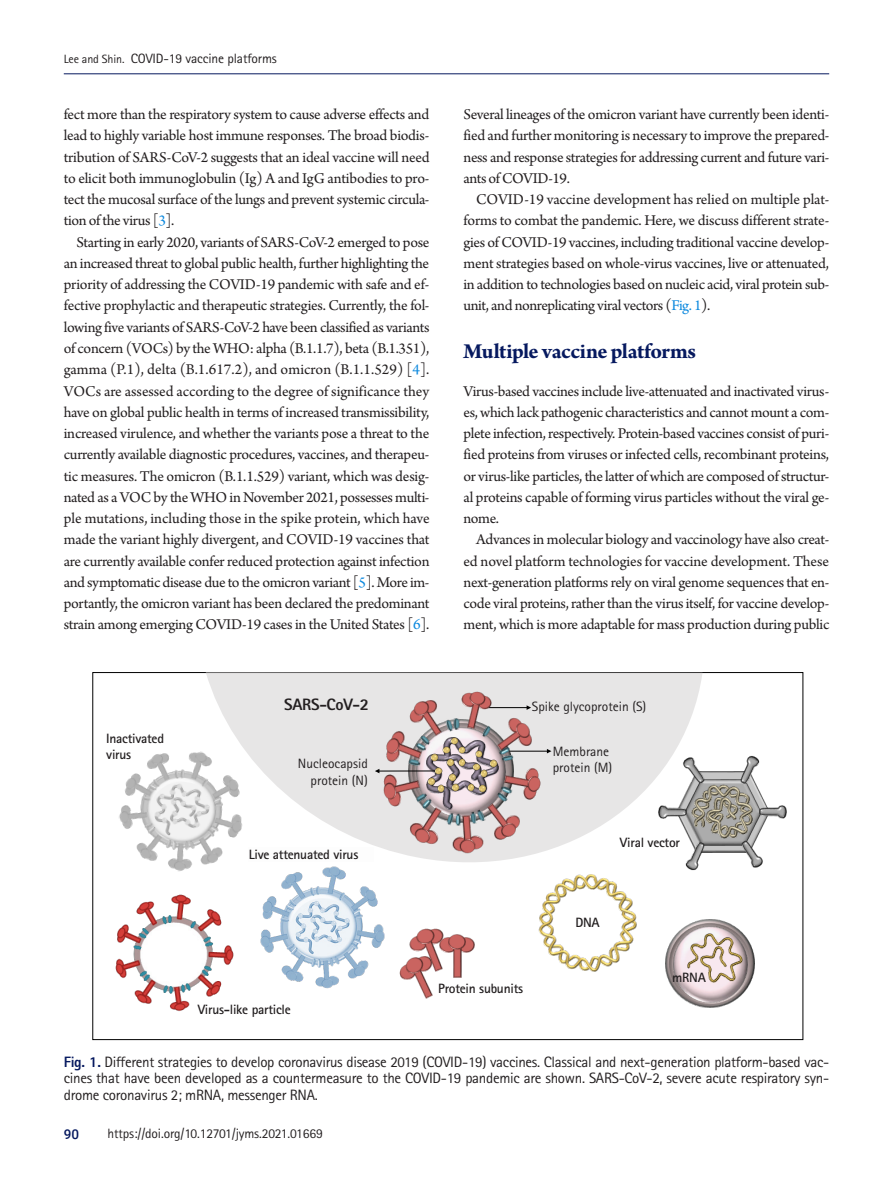
<style>
.page{position:relative;width:893px;height:1191px;background:#fff}
.page>*{position:absolute;margin:0;border:0;box-sizing:border-box;transform-origin:0 0}
.body-title{font:700 22.5px "Arno Pro";letter-spacing:-.02em;color:#06195f}
.t1{font:800 16.5px "Rotis Sans Serif Std";letter-spacing:-.02em;color:#231f20}
.body{font:15.75px/21.3px "Arno Pro";letter-spacing:-.02em;color:#231f20;text-align:justify}
.fig-caption{font:15px/16.5px "Rotis Sans Serif Std";letter-spacing:-.02em;color:#231f20;text-align:justify}
.t2{font:13.5px/16.2px "Rotis Sans Serif Std";color:#231f20;text-align:right}
.t3{font:700 13.5px/16.2px "Rotis Sans Serif Std";letter-spacing:-.02em;color:#231f20}
.t4{font:500 13.5px "Roboto";color:#06195f}
.s1{font-size:12px}
.s2{color:#0b88de}
.s3{font-weight:800;color:#06195f}
</style>
<div class="page">
<svg style="left:206px;top:672px;width:496px;height:190px;fill:#e7e6e6"></svg>
<hr style="left:489px;top:707px;width:38px;height:1px;background:#000">
<svg style="left:527px;top:705px;width:4px;height:5px"></svg>
<hr style="left:505px;top:751px;width:43px;height:1px;background:#000">
<svg style="left:547px;top:749px;width:4px;height:4px"></svg>
<img style="left:115px;top:894px;width:119px;height:117px">
<img style="left:407px;top:718px;width:107px;height:106px">
<img style="left:416px;top:726px;width:90px;height:91px">
<img style="left:414px;top:734px;width:11px;height:18px">
<img style="left:415px;top:791px;width:10px;height:19px">
<img style="left:446px;top:812px;width:16px;height:14px">
<img style="left:499px;top:751px;width:15px;height:11px">
<img style="left:470px;top:811px;width:16px;height:14px">
<img style="left:499px;top:785px;width:14px;height:18px">
<img style="left:407px;top:760px;width:15px;height:7px">
<img style="left:425px;top:794px;width:74px;height:17px">
<svg style="left:425px;top:717px;width:74px;height:77px;background:#b9aeab"></svg>
<img style="left:383px;top:756px;width:19px;height:8px">
<img style="left:388px;top:729px;width:19px;height:13px">
<img style="left:393px;top:742px;width:30px;height:18px">
<img style="left:383px;top:735px;width:19px;height:21px">
<img style="left:406px;top:704px;width:14px;height:22px">
<img style="left:418px;top:696px;width:22px;height:12px">
<img style="left:420px;top:708px;width:22px;height:28px">
<img style="left:411px;top:697px;width:21px;height:22px">
<img style="left:459px;top:691px;width:8px;height:18px">
<img style="left:481px;top:694px;width:13px;height:18px">
<img style="left:467px;top:707px;width:14px;height:23px">
<img style="left:467px;top:689px;width:20px;height:18px">
<img style="left:386px;top:794px;width:17px;height:14px">
<img style="left:382px;top:773px;width:17px;height:8px">
<img style="left:391px;top:779px;width:29px;height:15px">
<img style="left:381px;top:781px;width:18px;height:20px">
<img style="left:420px;top:835px;width:21px;height:12px">
<img style="left:407px;top:819px;width:13px;height:21px">
<img style="left:420px;top:807px;width:22px;height:28px">
<img style="left:412px;top:825px;width:21px;height:21px">
<img style="left:472px;top:834px;width:12px;height:17px">
<img style="left:451px;top:835px;width:10px;height:17px">
<img style="left:461px;top:814px;width:11px;height:24px">
<img style="left:459px;top:838px;width:18px;height:16px">
<img style="left:510px;top:812px;width:14px;height:21px">
<img style="left:490px;top:830px;width:23px;height:13px">
<img style="left:486px;top:803px;width:24px;height:27px">
<img style="left:498px;top:819px;width:22px;height:21px">
<img style="left:524px;top:766px;width:17px;height:8px">
<img style="left:522px;top:788px;width:17px;height:13px">
<img style="left:503px;top:774px;width:23px;height:14px">
<img style="left:526px;top:774px;width:16px;height:20px">
<img style="left:505px;top:714px;width:21px;height:14px">
<img style="left:523px;top:727px;width:13px;height:22px">
<img style="left:496px;top:728px;width:27px;height:23px">
<img style="left:512px;top:719px;width:21px;height:22px">
<hr style="left:379px;top:770px;width:56px;height:1px;background:#000">
<svg style="left:375px;top:769px;width:4px;height:4px"></svg>
<img style="left:525px;top:861px;width:124px;height:111px">
<img style="left:665px;top:919px;width:90px;height:89px">
<img style="left:672px;top:925px;width:77px;height:78px">
<img style="left:678px;top:924px;width:74px;height:74px">
<img style="left:119px;top:742px;width:133px;height:130px">
<img style="left:260px;top:866px;width:125px;height:122px">
<img style="left:399px;top:967px;width:12px;height:13px">
<img style="left:411px;top:977px;width:22px;height:22px">
<img style="left:402px;top:956px;width:23px;height:21px">
<img style="left:409px;top:937px;width:14px;height:15px">
<img style="left:437px;top:928px;width:7px;height:9px">
<img style="left:423px;top:937px;width:20px;height:35px">
<img style="left:414px;top:928px;width:23px;height:19px">
<img style="left:438px;top:937px;width:15px;height:17px">
<img style="left:463px;top:937px;width:12px;height:16px">
<img style="left:453px;top:950px;width:10px;height:28px">
<img style="left:448px;top:934px;width:19px;height:16px">
<img style="left:675px;top:770px;width:92px;height:83px">
<img style="left:658px;top:804px;width:23px;height:15px">
<img style="left:765px;top:804px;width:22px;height:15px">
<img style="left:748px;top:856px;width:15px;height:12px">
<img style="left:684px;top:856px;width:18px;height:15px">
<img style="left:680px;top:755px;width:29px;height:31px">
<img style="left:736px;top:755px;width:25px;height:18px">
<img style="left:681px;top:773px;width:84px;height:83px">
<div style="left:249px;top:847px;width:125px;height:14px;background:#fdfdfd"></div>
<div style="left:198px;top:1003px;width:118px;height:14px;background:#fff"></div>
<div style="left:570px;top:915px;width:35px;height:22px;background:#fff"></div>
<hr style="left:64px;top:73px;width:765px;height:1px;background:#06195f">
<p class="t2" style="left:64px;top:51px;width:215px"><span class="s1">Lee and Shin.</span> COVID-19 vaccine platforms</p>
<p class="body" style="left:64px;top:104px;width:367px">fect more than the respiratory system to cause adverse effects and lead to highly variable host immune responses. The broad biodis&shy;tribution of SARS-CoV-2 suggests that an ideal vaccine will need to elicit both immunoglobulin (Ig) A and IgG antibodies to pro&shy;tect the mucosal surface of the lungs and prevent systemic circula&shy;tion of the virus [<span class="s2">3</span>].</p>
<p class="body" style="left:64px;top:232px;width:367px;text-indent:13px">Starting in early 2020, variants of SARS-CoV-2 emerged to pose an increased threat to global public health, further highlighting the priority of addressing the COVID-19 pandemic with safe and ef&shy;fective prophylactic and therapeutic strategies. Currently, the fol&shy;lowing five variants of SARS-CoV-2 have been classified as variants of concern (VOCs) by the WHO: alpha (B.1.1.7), beta (B.1.351), gamma (P.1), delta (B.1.617.2), and omicron (B.1.1.529) [<span class="s2">4</span>].<br>VOCs are assessed according to the degree of significance they have on global public health in terms of increased transmissibility, increased virulence, and whether the variants pose a threat to the currently available diagnostic procedures, vaccines, and therapeu&shy;tic measures. The omicron (B.1.1.529) variant, which was desig&shy;nated as a VOC by the WHO in November 2021, possesses multi&shy;ple mutations, including those in the spike protein, which have made the variant highly divergent, and COVID-19 vaccines that are currently available confer reduced protection against infection and symptomatic disease due to the omicron variant [<span class="s2">5</span>]. More im&shy;portantly, the omicron variant has been declared the predominant strain among emerging COVID-19 cases in the United States [<span class="s2">6</span>].</p>
<p class="body" style="left:463px;top:104px;width:367px">Several lineages of the omicron variant have currently been identi&shy;fied and further monitoring is necessary to improve the prepared&shy;ness and response strategies for addressing current and future vari&shy;ants of COVID-19.</p>
<p class="body" style="left:463px;top:190px;width:367px;text-indent:13px">COVID-19 vaccine development has relied on multiple plat&shy;forms to combat the pandemic. Here, we discuss different strate&shy;gies of COVID-19 vaccines, including traditional vaccine develop&shy;ment strategies based on whole-virus vaccines, live or attenuated, in addition to technologies based on nucleic acid, viral protein sub&shy;unit, and nonreplicating viral vectors (<span class="s2">Fig. 1</span>).</p>
<p class="body-title" style="left:463px;top:338px;width:234px">Multiple vaccine platforms</p>
<p class="body" style="left:463px;top:381px;width:367px">Virus-based vaccines include live-attenuated and inactivated virus&shy;es, which lack pathogenic characteristics and cannot mount a com&shy;plete infection, respectively. Protein-based vaccines consist of puri&shy;fied proteins from viruses or infected cells, recombinant proteins, or virus-like particles, the latter of which are composed of structur&shy;al proteins capable of forming virus particles without the viral ge&shy;nome.</p>
<p class="body" style="left:463px;top:530px;width:367px;text-indent:13px">Advances in molecular biology and vaccinology have also creat&shy;ed novel platform technologies for vaccine development. These next-generation platforms rely on viral genome sequences that en&shy;code viral proteins, rather than the virus itself, for vaccine develop&shy;ment, which is more adaptable for mass production during public</p>
<p class="t3" style="left:106px;top:730px;width:59px">Inactivated virus</p>
<p class="t1" style="left:284px;top:694px;width:86px">SARS-CoV-2</p>
<p class="t2" style="left:298px;top:755px;width:71px">Nucleocapsid protein (N)</p>
<p class="t3" style="left:249px;top:846px;width:111px">Live attenuated virus</p>
<p class="t3" style="left:198px;top:1001px;width:95px">Virus-like particle</p>
<p class="t2" style="left:532px;top:698px;width:116px">Spike glycoprotein (S)</p>
<p class="t2" style="left:553px;top:743px;width:58px">Membrane</p>
<p class="t2" style="left:553px;top:759px;width:61px">protein (M)</p>
<p class="t3" style="left:620px;top:834px;width:62px">Viral vector</p>
<p class="t3" style="left:438px;top:979px;width:86px">Protein subunits</p>
<p class="t3" style="left:575px;top:914px;width:26px">DNA</p>
<p class="t3" style="left:672px;top:969px;width:35px">mRNA</p>
<p class="fig-caption" style="left:64px;top:1053px;width:767px"><span class="s3">Fig. 1.</span> Different strategies to develop coronavirus disease 2019 (COVID-19) vaccines. Classical and next-generation platform-based vac&shy;cines that have been developed as a countermeasure to the COVID-19 pandemic are shown. SARS-CoV-2, severe acute respiratory syn&shy;drome coronavirus 2; mRNA, messenger RNA.</p>
<p class="t4" style="left:64px;top:1124px;width:17px">90</p>
<p class="t2" style="left:108px;top:1125px;width:217px">https://doi.org/10.12701/jyms.2021.01669</p>
</div>
